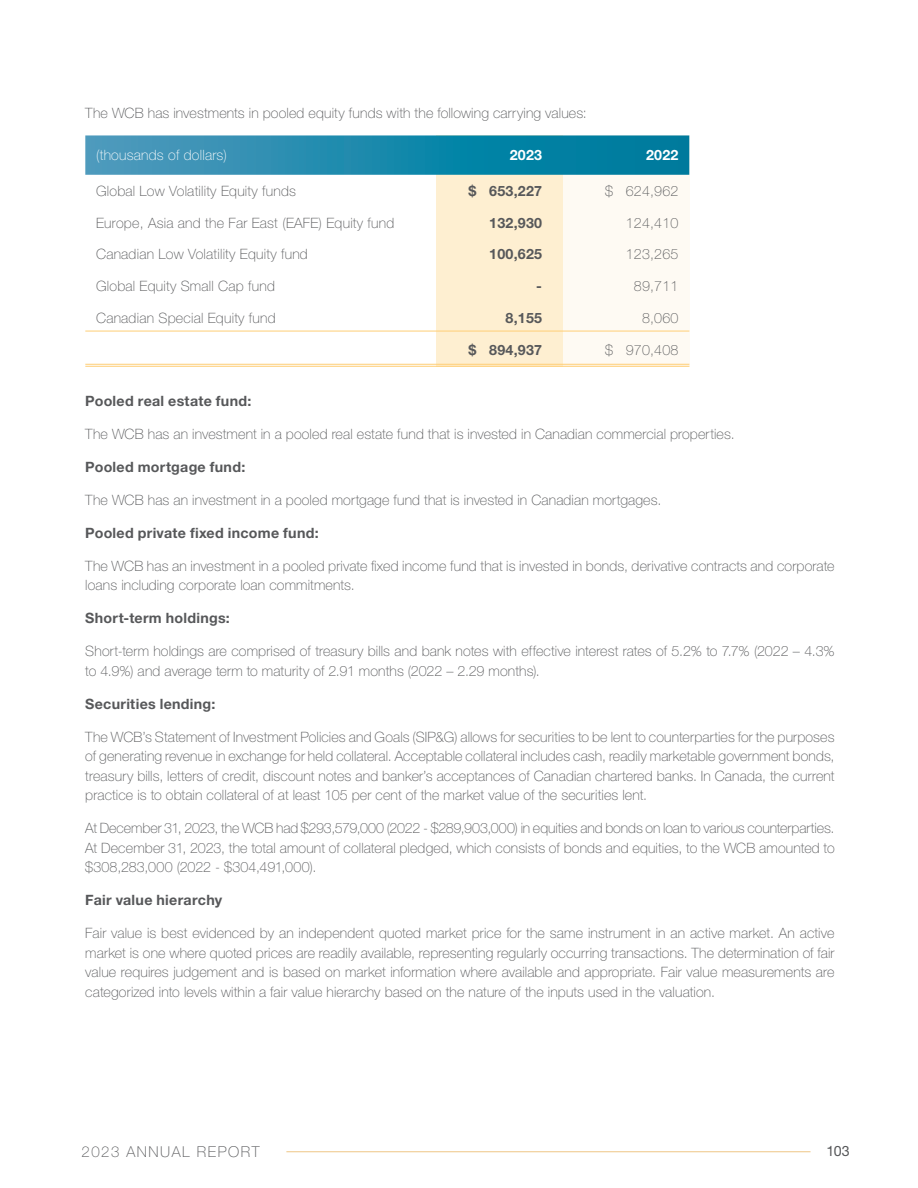
<style>
.page{position:relative;width:918px;height:1188px;background:#fff}
.page>*{position:absolute;margin:0;border:0;box-sizing:border-box;transform-origin:0 0}
.t1{font:100 15px "Helvetica Neue LT Std";letter-spacing:.1em;color:#57585a}
._2__Body_Just{font:100 14.25px/19.5px "Helvetica Neue LT Std";letter-spacing:.01em;color:#57585a;text-align:justify}
._0_NewHeader{font:100 14.25px "Helvetica Neue LT Std";letter-spacing:.015em;color:#57585a}
._2__Body_Just-2{font:700 14.25px "Helvetica Neue LT Std";letter-spacing:.02em;color:#57585a}
._0_NewHeader-2{font:700 14.25px "Helvetica Neue LT Std";letter-spacing:.015em;color:#57585a}
._0_NewHeader-3{font:100 14.25px "Helvetica Neue LT Std";letter-spacing:.015em;color:#fff}
._0_NewHeader-4{font:700 14.25px "Helvetica Neue LT Std";letter-spacing:.015em;color:#fff}
.t2{font:14.25px "Helvetica Neue LT Std";color:#57585a}
</style>
<div class="page">
<hr style="left:286px;top:1151px;width:525px;height:1px;background:#eec686">
<div style="left:436px;top:135px;width:127px;height:232px;background:#feefd1"></div>
<div style="left:563px;top:135px;width:126px;height:232px;background:#fefaf3"></div>
<svg style="left:85px;top:135px;width:604px;height:40px;background:#208bad"></svg>
<hr style="left:85px;top:331px;width:604px;height:1px;background:#fece76">
<hr style="left:85px;top:364px;width:604px;height:1px;background:#fece76">
<hr style="left:85px;top:366px;width:604px;height:1px;background:#fece76">
<p class="_2__Body_Just" style="left:85px;top:104px;width:503px">The WCB has investments in pooled equity funds with the following carrying values:</p>
<p class="_0_NewHeader-3" style="left:96px;top:147px;width:132px">(thousands of dollars)</p>
<p class="_0_NewHeader-4" style="left:510px;top:146px;width:34px">2023</p>
<p class="_0_NewHeader-4" style="left:646px;top:146px;width:34px">2022</p>
<p class="_0_NewHeader" style="left:96px;top:183px;width:201px">Global Low Volatility Equity funds</p>
<p class="_0_NewHeader-2" style="left:469px;top:182px;width:75px">$ 653,227</p>
<p class="_0_NewHeader" style="left:605px;top:183px;width:75px">$ 624,962</p>
<p class="_0_NewHeader" style="left:96px;top:214px;width:300px">Europe, Asia and the Far East (EAFE) Equity fund</p>
<p class="_0_NewHeader-2" style="left:489px;top:214px;width:54px">132,930</p>
<p class="_0_NewHeader" style="left:626px;top:214px;width:54px">124,410</p>
<p class="_0_NewHeader" style="left:96px;top:246px;width:213px">Canadian Low Volatility Equity fund</p>
<p class="_0_NewHeader-2" style="left:489px;top:245px;width:54px">100,625</p>
<p class="_0_NewHeader" style="left:626px;top:246px;width:54px">123,265</p>
<p class="_0_NewHeader" style="left:96px;top:278px;width:180px">Global Equity Small Cap fund</p>
<p class="_0_NewHeader-2" style="left:536px;top:277px;width:7px">-</p>
<p class="_0_NewHeader" style="left:634px;top:278px;width:46px">89,711</p>
<p class="_0_NewHeader" style="left:96px;top:310px;width:181px">Canadian Special Equity fund</p>
<p class="_0_NewHeader-2" style="left:506px;top:309px;width:38px">8,155</p>
<p class="_0_NewHeader" style="left:642px;top:310px;width:38px">8,060</p>
<p class="_0_NewHeader-2" style="left:469px;top:341px;width:75px">$ 894,937</p>
<p class="_0_NewHeader" style="left:605px;top:341px;width:75px">$ 970,408</p>
<p class="_2__Body_Just-2" style="left:85px;top:392px;width:168px">Pooled real estate fund:</p>
<p class="_2__Body_Just" style="left:85px;top:424px;width:651px">The WCB has an investment in a pooled real estate fund that is invested in Canadian commercial properties.</p>
<p class="_2__Body_Just-2" style="left:85px;top:458px;width:162px">Pooled mortgage fund:</p>
<p class="_2__Body_Just" style="left:85px;top:490px;width:578px">The WCB has an investment in a pooled mortgage fund that is invested in Canadian mortgages.</p>
<p class="_2__Body_Just-2" style="left:85px;top:524px;width:235px">Pooled private fixed income fund:</p>
<p class="_2__Body_Just" style="left:85px;top:556px;width:751px">The WCB has an investment in a pooled private fixed income fund that is invested in bonds, derivative contracts and corporate loans including corporate loan commitments.</p>
<p class="_2__Body_Just-2" style="left:85px;top:609px;width:146px">Short-term holdings:</p>
<p class="_2__Body_Just" style="left:85px;top:641px;width:751px">Short-term holdings are comprised of treasury bills and bank notes with effective interest rates of 5.2% to 7.7% (2022 – 4.3% to 4.9%) and average term to maturity of 2.91 months (2022 – 2.29 months).</p>
<p class="_2__Body_Just-2" style="left:85px;top:695px;width:132px">Securities lending:</p>
<p class="_2__Body_Just" style="left:85px;top:727px;width:751px">The WCB’s Statement of Investment Policies and Goals (SIP&amp;G) allows for securities to be lent to counterparties for the purposes of generating revenue in exchange for held collateral. Acceptable collateral includes cash, readily marketable government bonds, treasury bills, letters of credit, discount notes and banker’s acceptances of Canadian chartered banks. In Canada, the current practice is to obtain collateral of at least 105 per cent of the market value of the securities lent.</p>
<p class="_2__Body_Just" style="left:85px;top:818px;width:751px">At December 31, 2023, the WCB had $293,579,000 (2022 - $289,903,000) in equities and bonds on loan to various counterparties.<br>At December 31, 2023, the total amount of collateral pledged, which consists of bonds and equities, to the WCB amounted to $308,283,000 (2022 - $304,491,000).</p>
<p class="_2__Body_Just-2" style="left:85px;top:891px;width:139px">Fair value hierarchy</p>
<p class="_2__Body_Just" style="left:85px;top:923px;width:751px">Fair value is best evidenced by an independent quoted market price for the same instrument in an active market. An active market is one where quoted prices are readily available, representing regularly occurring transactions. The determination of fair value requires judgement and is based on market information where available and appropriate. Fair value measurements are categorized into levels within a fair value hierarchy based on the nature of the inputs used in the valuation.</p>
<p class="t1" style="left:82px;top:1143px;width:179px">2023 ANNUAL REPORT</p>
<p class="t2" style="left:826px;top:1143px;width:25px">103</p>
</div>
